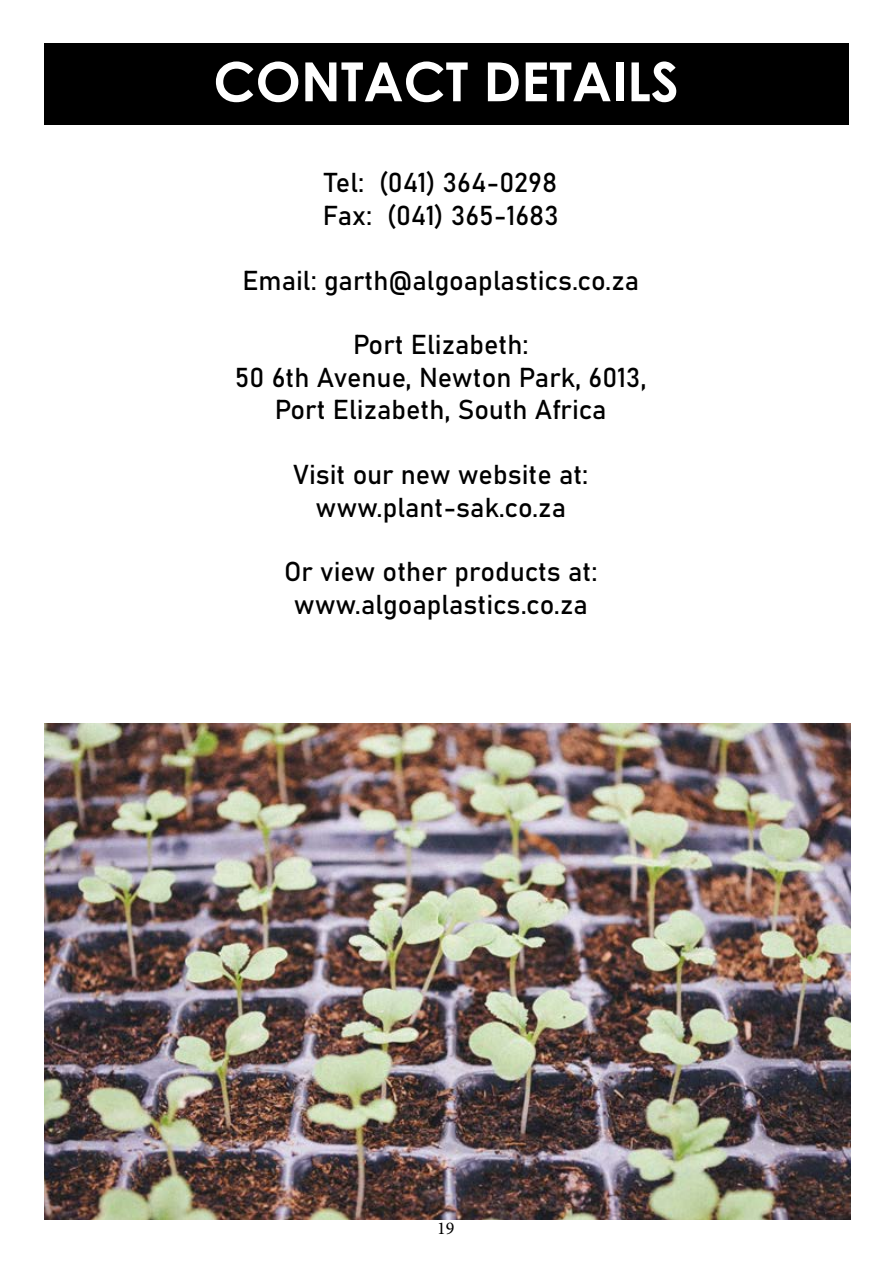
<style>
.page{position:relative;width:893px;height:1263px;background:#fff}
.page>*{position:absolute;margin:0;border:0;box-sizing:border-box;transform-origin:0 0}
.t1{font:700 54px "Century Gothic";color:#fff}
.t2{font:27px/32.4px "Bahnschrift";color:#000;text-align:center}
.t3{font:18px "Minion Pro";color:#000}
</style>
<div class="page">
<div style="left:44px;top:44px;width:804px;height:80px;background:#000"></div>
<img style="left:44px;top:724px;width:806px;height:495px">
<h1 class="t1" style="left:213px;top:41px;width:467px">CONTACT DETAILS</h1>
<p class="t2" style="left:323px;top:165px;width:237px;text-align:left">Tel: (041) 364-0298<br>Fax: (041) 365-1683</p>
<p class="t2" style="left:242px;top:262px;width:398px">Email: garth@algoaplastics.co.za</p>
<p class="t2" style="left:235px;top:327px;width:413px">Port Elizabeth:<br>50 6th Avenue, Newton Park, 6013,<br>Port Elizabeth, South Africa</p>
<p class="t2" style="left:293px;top:456px;width:297px">Visit our new website at: www.plant-sak.co.za</p>
<p class="t2" style="left:284px;top:554px;width:315px">Or view other products at: www.algoaplastics.co.za</p>
<p class="t3" style="left:437px;top:1217px;width:19px">19</p>
</div>
